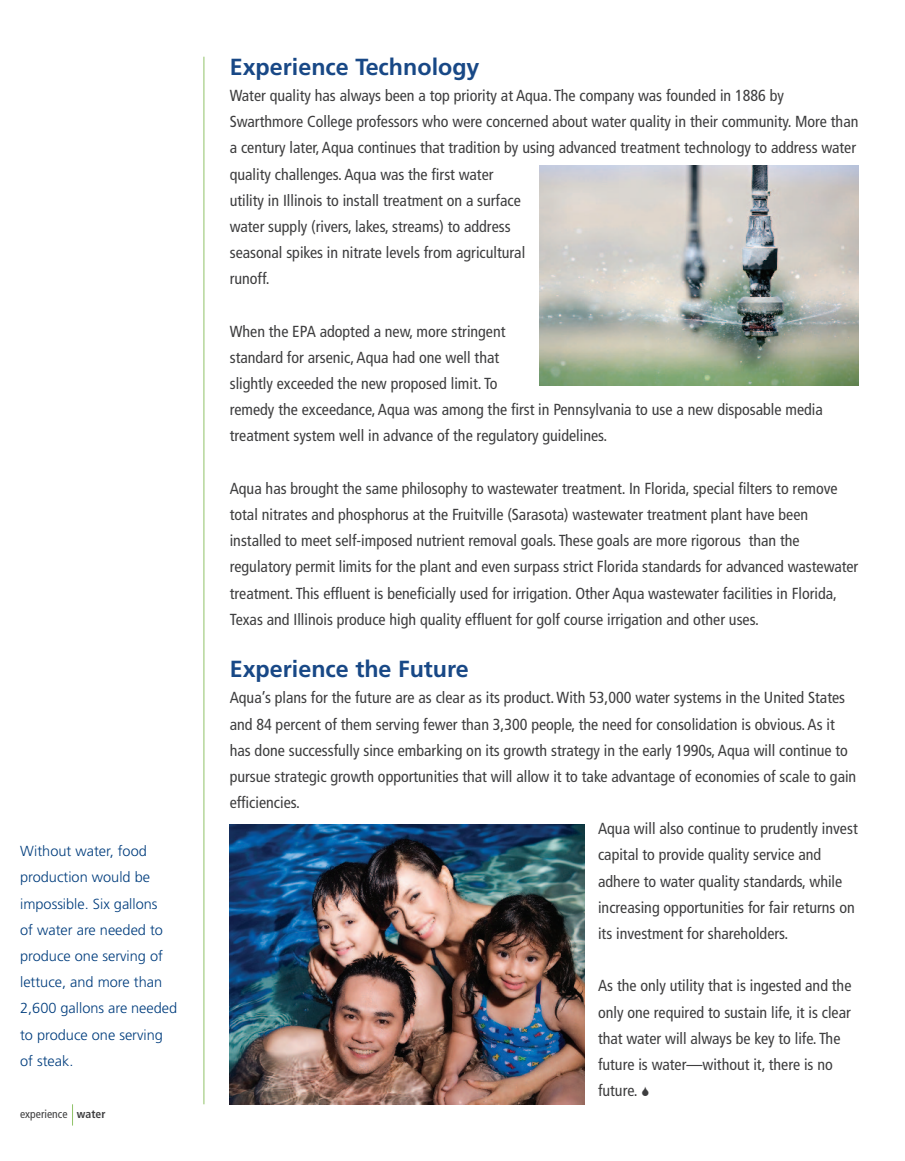
<style>
.page{position:relative;width:905px;height:1161px;background:#fff}
.page>*{position:absolute;margin:0;border:0;box-sizing:border-box;transform-origin:0 0}
.t1{font:700 23.25px "Frutiger";color:#184886}
.t2{font:condensed 16.05px/26.2px "Frutiger";color:#3e3e3f}
.t3{font:300 14.55px/26.2px "Frutiger";color:#013d7d}
.t4{font:condensed 11.7px "Frutiger";color:#3e3e3f}
.s1{font-weight:700}
</style>
<div class="page">
<hr style="left:203px;top:57px;width:1px;height:1047px;background:#90c368">
<img style="left:540px;top:166px;width:318px;height:220px">
<img style="left:230px;top:824px;width:355px;height:280px">
<svg style="left:72px;top:1104px;width:1px;height:22px"></svg>
<p class="t3" style="left:20px;top:839px;width:159px">Without water, food production would be impossible. Six gallons<br>of water are needed to produce one serving of lettuce, and more than<br>2,600 gallons are needed to produce one serving of steak.</p>
<p class="t4" style="left:20px;top:1110px;width:87px">experience <span class="s1">water</span></p>
<h1 class="t1" style="left:230px;top:57px;width:251px">Experience Technology</h1>
<p class="t2" style="left:230px;top:84px;width:630px">Water quality has always been a top priority at Aqua. The company was founded in 1886 by Swarthmore College professors who were concerned about water quality in their community. More than a century later, Aqua continues that tradition by using advanced treatment technology to address water quality challenges. Aqua was the first water<br>utility in Illinois to install treatment on a surface<br>water supply (rivers, lakes, streams) to address<br>seasonal spikes in nitrate levels from agricultural<br>runoff.</p>
<p class="t2" style="left:230px;top:319px;width:594px">When the EPA adopted a new, more stringent<br>standard for arsenic, Aqua had one well that<br>slightly exceeded the new proposed limit. To<br>remedy the exceedance, Aqua was among the first in Pennsylvania to use a new disposable media treatment system well in advance of the regulatory guidelines.</p>
<p class="t2" style="left:230px;top:476px;width:630px">Aqua has brought the same philosophy to wastewater treatment. In Florida, special filters to remove total nitrates and phosphorus at the Fruitville (Sarasota) wastewater treatment plant have been installed to meet self-imposed nutrient removal goals. These goals are more rigorous than the regulatory permit limits for the plant and even surpass strict Florida standards for advanced wastewater treatment. This effluent is beneficially used for irrigation. Other Aqua wastewater facilities in Florida, Texas and Illinois produce high quality effluent for golf course irrigation and other uses.</p>
<h1 class="t1" style="left:230px;top:660px;width:240px">Experience the Future</h1>
<p class="t2" style="left:230px;top:686px;width:617px">Aqua’s plans for the future are as clear as its product. With 53,000 water systems in the United States</p>
<p class="t2" style="left:230px;top:712px;width:606px">and 84 percent of them serving fewer than 3,300 people, the need for consolidation is obvious. As it</p>
<p class="t2" style="left:230px;top:738px;width:619px">has done successfully since embarking on its growth strategy in the early 1990s, Aqua will continue to</p>
<p class="t2" style="left:230px;top:765px;width:628px">pursue strategic growth opportunities that will allow it to take advantage of economies of scale to gain</p>
<p class="t2" style="left:230px;top:791px;width:72px">efficiencies.</p>
<p class="t2" style="left:598px;top:817px;width:261px">Aqua will also continue to prudently invest</p>
<p class="t2" style="left:598px;top:843px;width:225px">capital to provide quality service and</p>
<p class="t2" style="left:598px;top:869px;width:246px">adhere to water quality standards, while</p>
<p class="t2" style="left:598px;top:895px;width:258px">increasing opportunities for fair returns on</p>
<p class="t2" style="left:598px;top:922px;width:192px">its investment for shareholders.</p>
<p class="t2" style="left:598px;top:974px;width:255px">As the only utility that is ingested and the only one required to sustain life, it is clear that water will always be key to life. The future is water—without it, there is no future.</p>
</div>
